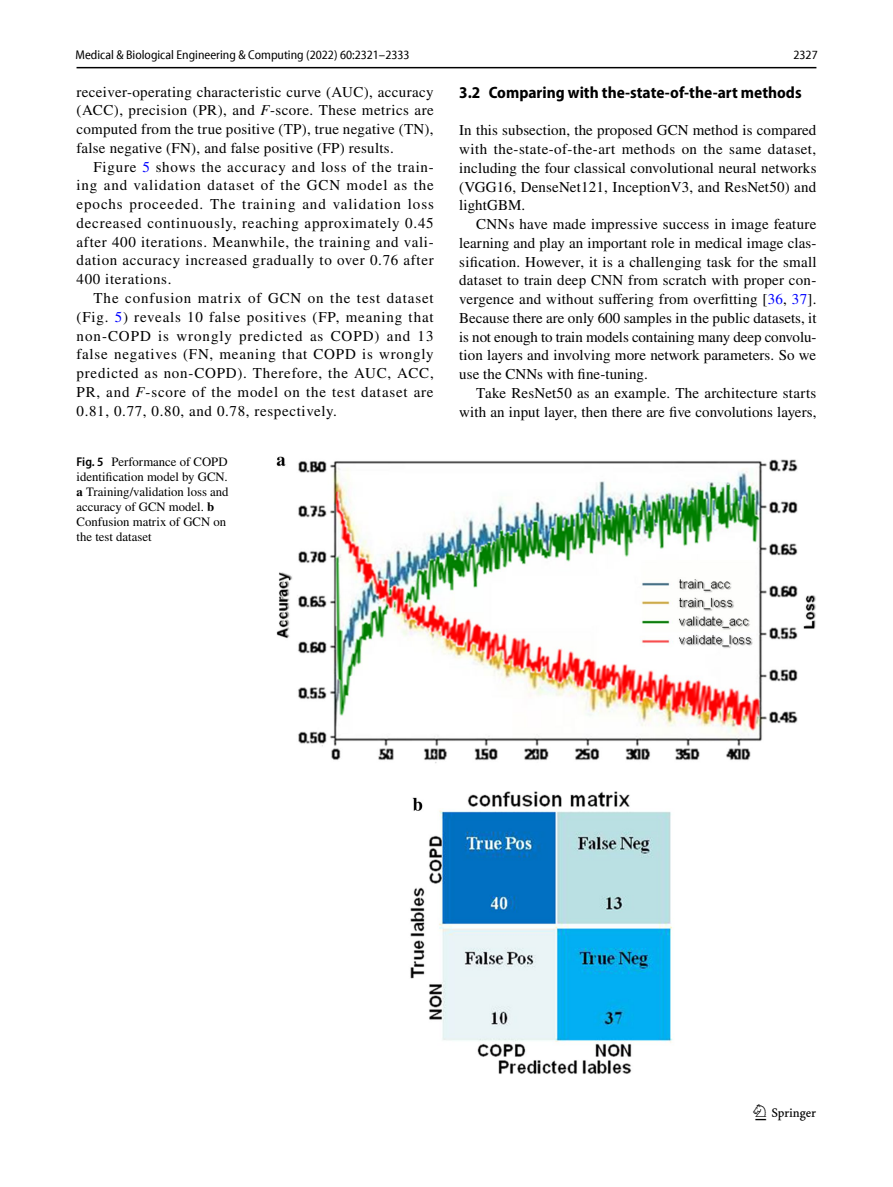
<style>
.page{position:relative;width:893px;height:1187px;background:#fff}
.page>*{position:absolute;margin:0;border:0;box-sizing:border-box;transform-origin:0 0}
.t1{font:22.5px "Springnew Regular 3";color:#000}
.t2{font:700 semi-condensed 16.5px "Myriad Pro";color:#000}
.t3{font:15px/18.8px "STIX";letter-spacing:.015em;color:#000;text-align:justify}
.t4{font:12.75px/15px "STIX";color:#000}
.t5{font:semi-condensed 12.75px "Myriad Pro Unic";color:#000}
.s1{font-style:italic}
.s2{color:#00f}
.s3{font-family:"Myriad Pro";font-weight:600;font-stretch:semi-condensed}
.s4{font-weight:700}
</style>
<div class="page">
<hr style="left:77px;top:67px;width:739px;height:1px;background:#000">
<img style="left:276px;top:457px;width:540px;height:616px">
<p class="t5" style="left:76px;top:50px;width:335px">Medical &amp; Biological Engineering &amp; Computing (2022) 60:2321–2333</p>
<p class="t5" style="left:793px;top:50px;width:26px">2327</p>
<p class="t3" style="left:77px;top:83px;width:359px">receiver-operating characteristic curve (AUC), accuracy (ACC), precision (PR), and <span class="s1">F</span>-score. These metrics are computed from the true positive (TP), true negative (TN), false negative (FN), and false positive (FP) results.</p>
<p class="t3" style="left:77px;top:158px;width:359px;text-indent:17px">Figure <span class="s2">5</span> shows the accuracy and loss of the train&shy;ing and validation dataset of the GCN model as the epochs proceeded. The training and validation loss decreased continuously, reaching approximately 0.45 after 400 iterations. Meanwhile, the training and vali&shy;dation accuracy increased gradually to over 0.76 after 400 iterations.</p>
<p class="t3" style="left:77px;top:289px;width:359px;text-indent:17px">The confusion matrix of GCN on the test dataset (Fig. <span class="s2">5</span>) reveals 10 false positives (FP, meaning that non-COPD is wrongly predicted as COPD) and 13 false negatives (FN, meaning that COPD is wrongly predicted as non-COPD). Therefore, the AUC, ACC, PR, and <span class="s1">F</span>-score of the model on the test dataset are 0.81, 0.77, 0.80, and 0.78, respectively.</p>
<p class="t4" style="left:77px;top:455px;width:154px"><span class="s3">Fig. 5</span> Performance of COPD identification model by GCN. <span class="s4">a</span> Training/validation loss and accuracy of GCN model. <span class="s4">b<br></span>Confusion matrix of GCN on the test dataset</p>
<p class="t2" style="left:459px;top:83px;width:344px">3.2 Comparing with the‑state‑of‑the‑art methods</p>
<p class="t3" style="left:459px;top:122px;width:359px">In this subsection, the proposed GCN method is compared with the-state-of-the-art methods on the same dataset, including the four classical convolutional neural networks (VGG16, DenseNet121, InceptionV3, and ResNet50) and lightGBM.</p>
<p class="t3" style="left:459px;top:216px;width:359px;text-indent:17px">CNNs have made impressive success in image feature learning and play an important role in medical image clas&shy;sification. However, it is a challenging task for the small dataset to train deep CNN from scratch with proper con&shy;vergence and without suffering from overfitting [<span class="s2">36</span>, <span class="s2">37</span>].<br>Because there are only 600 samples in the public datasets, it is not enough to train models containing many deep convolu&shy;tion layers and involving more network parameters. So we use the CNNs with fine-tuning.</p>
<p class="t3" style="left:459px;top:384px;width:359px;text-align:right">Take ResNet50 as an example. The architecture starts with an input layer, then there are five convolutions layers,</p>
<h1 class="t1" style="left:755px;top:1104px;width:62px">1 3</h1>
</div>
